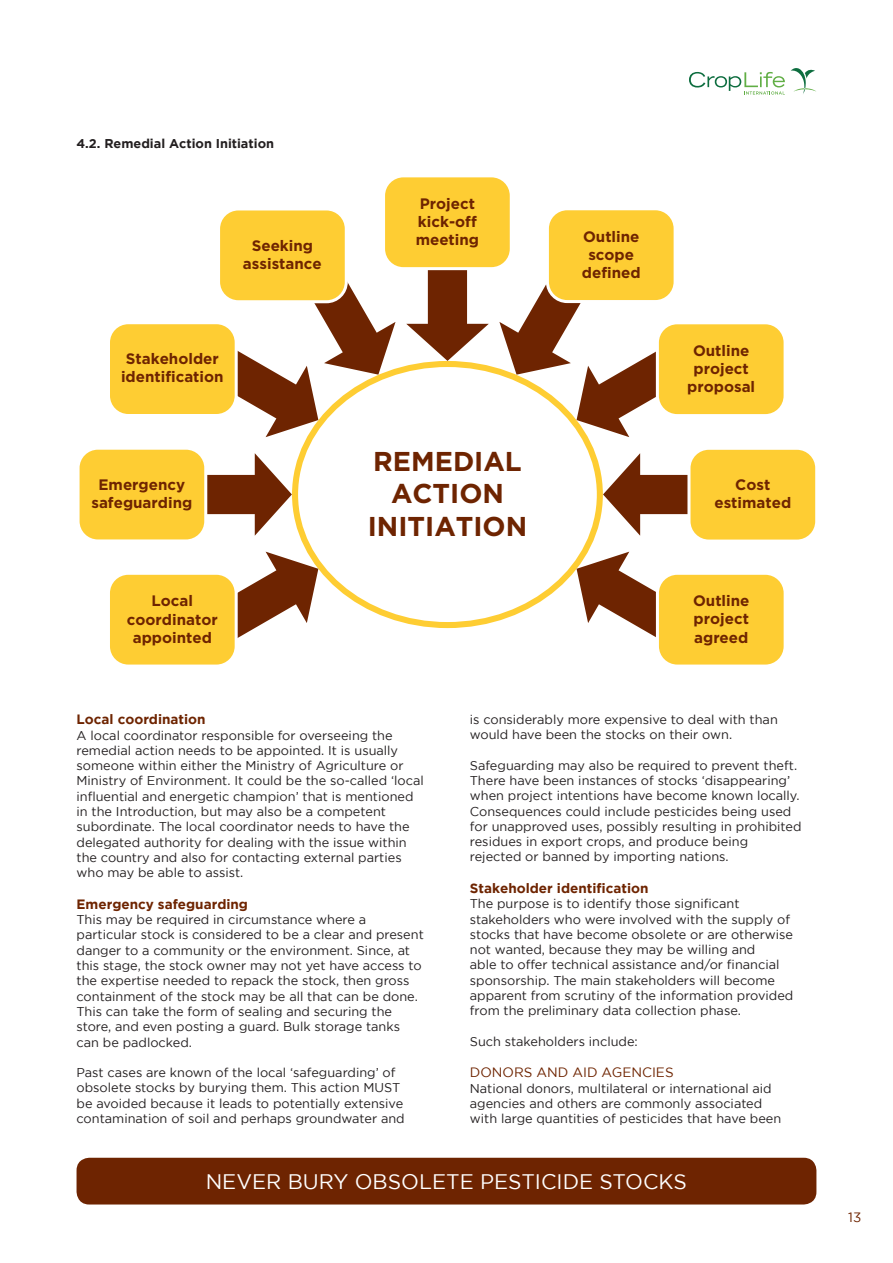
<style>
.page{position:relative;width:893px;height:1263px;background:#fff}
.page>*{position:absolute;margin:0;border:0;box-sizing:border-box;transform-origin:0 0}
.t1{font:700 27.15px/32.7px "Gotham";color:#6e2401;text-align:center}
.t2{font:21px "Gotham";color:#fff}
.t3{font:700 15.15px/18.1px "Gotham";color:#6e2401;text-align:center}
.t4{font:700 13.5px "Gotham";color:#6e2401}
.t5{font:13.5px "Gotham";color:#6e2401}
.t6{font:12.75px/15.3px "Gotham";color:#231f20}
.t7{font:700 12.75px "Gotham";color:#231f20}
</style>
<div class="page">
<svg style="left:791px;top:68px;width:25px;height:26px"></svg>
<svg style="left:689px;top:72px;width:96px;height:23px"></svg>
<div style="left:292px;top:361px;width:311px;height:267px;border:6px solid #fecd33;border-radius:50%"></div>
<svg style="left:406px;top:270px;width:83px;height:91px"></svg>
<svg style="left:238px;top:283px;width:158px;height:154px"></svg>
<svg style="left:207px;top:453px;width:85px;height:83px"></svg>
<svg style="left:499px;top:284px;width:157px;height:153px"></svg>
<svg style="left:603px;top:453px;width:84px;height:83px"></svg>
<svg style="left:238px;top:552px;width:80px;height:86px"></svg>
<svg style="left:577px;top:552px;width:79px;height:85px"></svg>
<div style="left:78px;top:448px;width:128px;height:93px;background:#fecd33;border-radius:20px"></div>
<div style="left:77px;top:447px;width:130px;height:95px;border:3px solid #fff;border-radius:20px"></div>
<div style="left:108px;top:573px;width:128px;height:93px;background:#fecd33;border-radius:20px"></div>
<div style="left:107px;top:572px;width:131px;height:96px;border:3px solid #fff;border-radius:20px"></div>
<div style="left:689px;top:448px;width:128px;height:93px;background:#fecd33;border-radius:20px"></div>
<div style="left:687px;top:447px;width:131px;height:96px;border:3px solid #fff;border-radius:20px"></div>
<div style="left:657px;top:573px;width:128px;height:93px;background:#fecd33;border-radius:20px"></div>
<div style="left:656px;top:572px;width:131px;height:96px;border:3px solid #fff;border-radius:20px"></div>
<div style="left:108px;top:323px;width:128px;height:92px;background:#fecd33;border-radius:20px"></div>
<div style="left:107px;top:321px;width:131px;height:96px;border:3px solid #fff;border-radius:20px"></div>
<div style="left:219px;top:209px;width:127px;height:93px;background:#fecd33;border-radius:20px"></div>
<div style="left:217px;top:207px;width:131px;height:96px;border:3px solid #fff;border-radius:20px"></div>
<div style="left:657px;top:323px;width:128px;height:93px;background:#fecd33;border-radius:20px"></div>
<div style="left:656px;top:321px;width:131px;height:96px;border:3px solid #fff;border-radius:20px"></div>
<div style="left:384px;top:176px;width:127px;height:93px;background:#fecd33;border-radius:20px"></div>
<div style="left:382px;top:174px;width:131px;height:96px;border:3px solid #fff;border-radius:20px"></div>
<div style="left:547px;top:209px;width:128px;height:93px;background:#fecd33;border-radius:20px"></div>
<div style="left:546px;top:207px;width:131px;height:96px;border:3px solid #fff;border-radius:20px"></div>
<div style="left:77px;top:1158px;width:739px;height:46px;background:#6e2401;border-radius:13px"></div>
<p class="t7" style="left:77px;top:136px;width:199px">4.2. Remedial Action Initiation</p>
<p class="t3" style="left:243px;top:236px;width:80px">Seeking assistance</p>
<p class="t3" style="left:121px;top:349px;width:104px">Stakeholder identification</p>
<p class="t3" style="left:91px;top:475px;width:102px">Emergency safeguarding</p>
<p class="t3" style="left:127px;top:592px;width:92px">Local coordinator appointed</p>
<p class="t3" style="left:416px;top:194px;width:65px;text-align:left">Project kick-off meeting</p>
<h1 class="t1" style="left:368px;top:444px;width:161px">REMEDIAL<br>ACTION<br>INITIATION</h1>
<p class="t3" style="left:582px;top:227px;width:60px">Outline scope defined</p>
<p class="t3" style="left:687px;top:341px;width:69px">Outline project proposal</p>
<p class="t3" style="left:714px;top:475px;width:78px">Cost estimated</p>
<p class="t3" style="left:693px;top:591px;width:58px;text-align:justify">Outline project agreed</p>
<p class="t4" style="left:77px;top:712px;width:131px">Local coordination</p>
<p class="t6" style="left:77px;top:727px;width:349px">A local coordinator responsible for overseeing the remedial action needs to be appointed. It is usually someone within either the Ministry of Agriculture or Ministry of Environment. It could be the so-called ‘local influential and energetic champion’ that is mentioned in the Introduction, but may also be a competent subordinate. The local coordinator needs to have the delegated authority for dealing with the issue within the country and also for contacting external parties who may be able to assist.</p>
<p class="t4" style="left:77px;top:896px;width:173px">Emergency safeguarding</p>
<p class="t6" style="left:77px;top:912px;width:349px">This may be required in circumstance where a particular stock is considered to be a clear and present danger to a community or the environment. Since, at this stage, the stock owner may not yet have access to the expertise needed to repack the stock, then gross containment of the stock may be all that can be done.<br>This can take the form of sealing and securing the store, and even posting a guard. Bulk storage tanks can be padlocked.</p>
<p class="t6" style="left:77px;top:1065px;width:330px">Past cases are known of the local ‘safeguarding’ of obsolete stocks by burying them. This action MUST be avoided because it leads to potentially extensive contamination of soil and perhaps groundwater and</p>
<p class="t6" style="left:470px;top:711px;width:309px">is considerably more expensive to deal with than would have been the stocks on their own.</p>
<p class="t6" style="left:470px;top:757px;width:333px">Safeguarding may also be required to prevent theft.<br>There have been instances of stocks ‘disappearing’ when project intentions have become known locally.<br>Consequences could include pesticides being used for unapproved uses, possibly resulting in prohibited residues in export crops, and produce being rejected or banned by importing nations.</p>
<p class="t4" style="left:470px;top:880px;width:180px">Stakeholder identification</p>
<p class="t6" style="left:470px;top:896px;width:325px">The purpose is to identify those significant stakeholders who were involved with the supply of stocks that have become obsolete or are otherwise not wanted, because they may be willing and<br>able to offer technical assistance and/or financial sponsorship. The main stakeholders will become apparent from scrutiny of the information provided from the preliminary data collection phase.</p>
<p class="t6" style="left:470px;top:1033px;width:169px">Such stakeholders include:</p>
<p class="t5" style="left:470px;top:1065px;width:205px">DONORS AND AID AGENCIES</p>
<p class="t6" style="left:470px;top:1080px;width:313px">National donors, multilateral or international aid agencies and others are commonly associated with large quantities of pesticides that have been</p>
<h2 class="t2" style="left:206px;top:1170px;width:483px">NEVER BURY OBSOLETE PESTICIDE STOCKS</h2>
<p class="t5" style="left:848px;top:1209px;width:15px">13</p>
</div>
